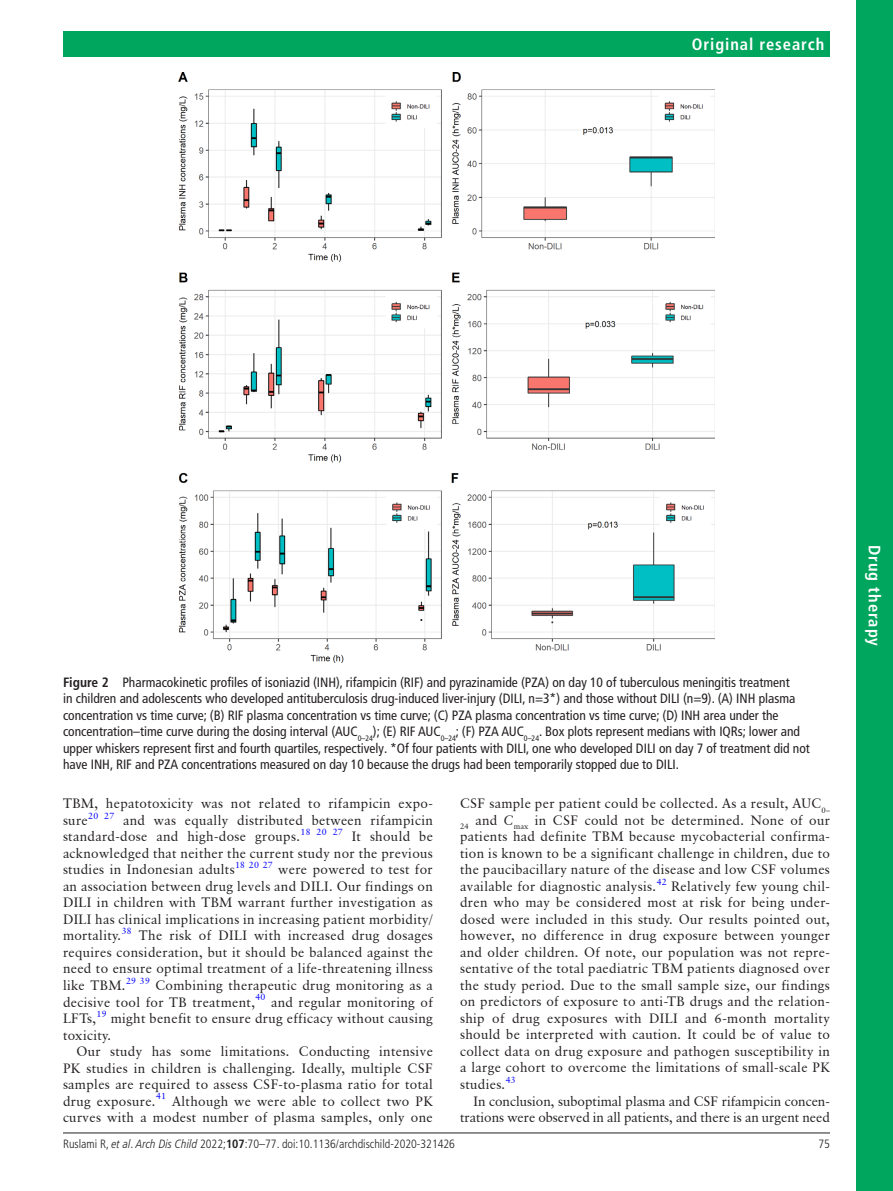
<style>
.page{position:relative;width:893px;height:1191px;background:#fff}
.page>*{position:absolute;margin:0;border:0;box-sizing:border-box;transform-origin:0 0}
.t1{font:700 condensed 16.5px "Frutiger LT Pro";letter-spacing:.055em;color:#fff}
.t2{font:13.5px/16.5px "Classical Garamond BT";letter-spacing:.025em;color:#231f20;text-align:justify}
.t3{font:condensed 13.5px/16.5px "Frutiger LT Pro";color:#231f20}
.t4{font:13.5px/16.5px "Classical Garamond BT";color:#231f20;text-align:right}
.t5{font:300 condensed 12px "Frutiger LT Pro";color:#231f20}
.s1{font-weight:700}
.s2{font-style:italic}
</style>
<div class="page">
<hr style="left:63px;top:1132px;width:767px;height:1px;background:#231f20">
<div style="left:63px;top:31px;width:767px;height:25px;background:#00a65d"></div>
<div style="left:857px;top:0;width:36px;height:1191px;background:#00a65d"></div>
<img style="left:178px;top:72px;width:537px;height:590px">
<p class="t1" style="left:692px;top:34px;width:134px">Original research</p>
<p class="t3" style="left:63px;top:673px;width:748px"><span class="s1">Figure 2</span> Pharmacokinetic profiles of isoniazid (INH), rifampicin (RIF) and pyrazinamide (PZA) on day 10 of tuberculous meningitis treatment<br>in children and adolescents who developed antituberculosis drug-induced liver-injury (DILI, n=3*) and those without DILI (n=9). (A) INH plasma concentration vs time curve; (B) RIF plasma concentration vs time curve; (C) PZA plasma concentration vs time curve; (D) INH area under the concentration–time curve during the dosing interval (AUC<sub>0–24</sub>); (E) RIF AUC<sub>0–24</sub>; (F) PZA AUC<sub>0–24</sub>. Box plots represent medians with IQRs; lower and upper whiskers represent first and fourth quartiles, respectively. *Of four patients with DILI, one who developed DILI on day 7 of treatment did not have INH, RIF and PZA concentrations measured on day 10 because the drugs had been temporarily stopped due to DILI.</p>
<p class="t2" style="left:63px;top:795px;width:371px">TBM, hepatotoxicity was not related to rifampicin expo&shy;sure<sup>20</sup> <sup>27</sup> and was equally distributed between rifampicin standard-dose and high-dose groups.<sup>18</sup> <sup>20</sup> <sup>27</sup> It should be acknowledged that neither the current study nor the previous studies in Indonesian adults<sup>18</sup> <sup>20</sup> <sup>27</sup> were powered to test for an association between drug levels and DILI. Our findings on DILI in children with TBM warrant further investigation as DILI has clinical implications in increasing patient morbidity/ mortality.<sup>38</sup> The risk of DILI with increased drug dosages requires consideration, but it should be balanced against the need to ensure optimal treatment of a life-threatening illness like TBM.<sup>29</sup> <sup>39</sup> Combining therapeutic drug monitoring as a decisive tool for TB treatment,<sup>40</sup> and regular monitoring of LFTs,<sup>19</sup> might benefit to ensure drug efficacy without causing toxicity.</p>
<p class="t2" style="left:63px;top:1042px;width:371px;text-indent:14px">Our study has some limitations. Conducting intensive PK studies in children is challenging. Ideally, multiple CSF samples are required to assess CSF-to-plasma ratio for total drug exposure.<sup>41</sup> Although we were able to collect two PK curves with a modest number of plasma samples, only one</p>
<p class="t2" style="left:460px;top:795px;width:371px">CSF sample per patient could be collected. As a result, AUC<sub>0– 24</sub> and <span class="s2">C</span><sub>max</sub> in CSF could not be determined. None of our patients had definite TBM because mycobacterial confirma&shy;tion is known to be a significant challenge in children, due to the paucibacillary nature of the disease and low CSF volumes available for diagnostic analysis.<sup>42</sup> Relatively few young chil&shy;dren who may be considered most at risk for being under&shy;dosed were included in this study. Our results pointed out, however, no difference in drug exposure between younger and older children. Of note, our population was not repre&shy;sentative of the total paediatric TBM patients diagnosed over the study period. Due to the small sample size, our findings on predictors of exposure to anti-TB drugs and the relation&shy;ship of drug exposures with DILI and 6-month mortality should be interpreted with caution. It could be of value to collect data on drug exposure and pathogen susceptibility in a large cohort to overcome the limitations of small-scale PK studies.<sup>43</sup></p>
<p class="t4" style="left:460px;top:1092px;width:371px">In conclusion, suboptimal plasma and CSF rifampicin concen&shy;trations were observed in all patients, and there is an urgent need</p>
<p class="t5" style="left:63px;top:1136px;width:394px">Ruslami R, <span class="s2">et al</span>. <span class="s2">Arch Dis Child</span> 2022;<span class="s1">107</span>:70–77. doi:10.1136/archdischild-2020-321426</p>
<p class="t5" style="left:818px;top:1136px;width:13px">75</p>
<p class="t1" style="left:884px;top:545px;width:103px;rotate:90deg">Drug therapy</p>
</div>
